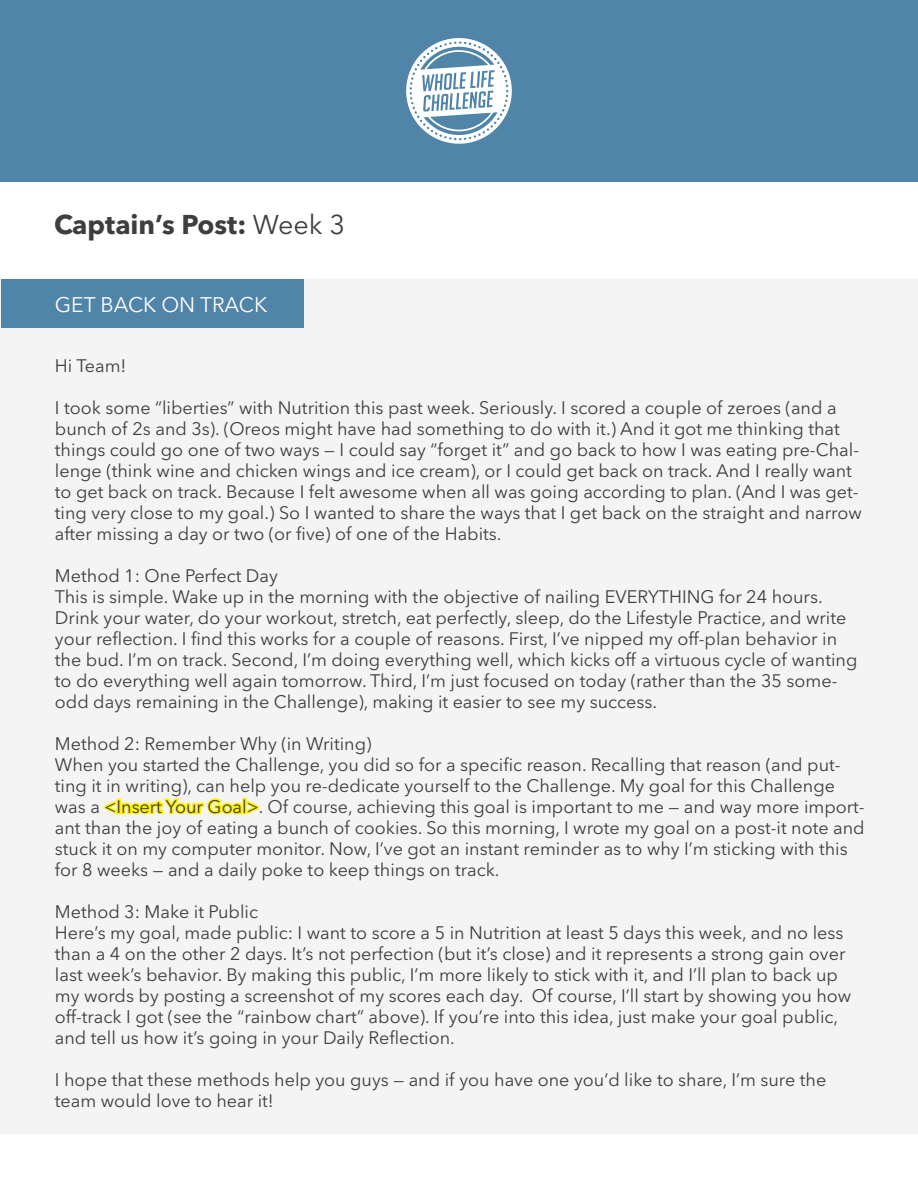
<style>
.page{position:relative;width:918px;height:1188px;background:#fff}
.page>*{position:absolute;margin:0;border:0;box-sizing:border-box;transform-origin:0 0}
.t1{font:700 27px "Avenir Next LT Pro";color:#3e3e3e}
.t2{font:21px "Avenir Next LT Pro";color:#fff}
.t3{font:18px/21px "Avenir Next LT Pro";color:#3e3e3e}
.s1{font-weight:400}
</style>
<div class="page">
<div style="left:0;top:0;width:918px;height:182px;background:#5084a9"></div>
<svg style="left:406px;top:38px;width:106px;height:106px"></svg>
<div style="left:1px;top:279px;width:917px;height:855px;background:#f4f4f4"></div>
<div style="left:1px;top:279px;width:302px;height:49px;background:#5084a9"></div>
<svg style="left:104px;top:797px;width:156px;height:18px"></svg>
<p class="t1" style="left:54px;top:208px;width:293px">Captain’s Post: <span class="s1">Week 3</span></p>
<p class="t2" style="left:55px;top:293px;width:214px">GET BACK ON TRACK</p>
<p class="t3" style="left:55px;top:355px;width:73px">Hi Team!</p>
<p class="t3" style="left:55px;top:397px;width:808px">I took some “liberties” with Nutrition this past week. Seriously. I scored a couple of zeroes (and a bunch of 2s and 3s). (Oreos might have had something to do with it.) And it got me thinking that things could go one of two ways — I could say “forget it” and go back to how I was eating pre-Chal&shy;lenge (think wine and chicken wings and ice cream), or I could get back on track. And I really want to get back on track. Because I felt awesome when all was going according to plan. (And I was get&shy;ting very close to my goal.) So I wanted to share the ways that I get back on the straight and narrow after missing a day or two (or five) of one of the Habits.</p>
<p class="t3" style="left:55px;top:565px;width:225px">Method 1: One Perfect Day</p>
<p class="t3" style="left:55px;top:586px;width:804px">This is simple. Wake up in the morning with the objective of nailing EVERYTHING for 24 hours.<br>Drink your water, do your workout, stretch, eat perfectly, sleep, do the Lifestyle Practice, and write your reflection. I find this works for a couple of reasons. First, I’ve nipped my off-plan behavior in the bud. I’m on track. Second, I’m doing everything well, which kicks off a virtuous cycle of wanting to do everything well again tomorrow. Third, I’m just focused on today (rather than the 35 some&shy;odd days remaining in the Challenge), making it easier to see my success.</p>
<p class="t3" style="left:55px;top:733px;width:318px">Method 2: Remember Why (in Writing)</p>
<p class="t3" style="left:55px;top:754px;width:811px">When you started the Challenge, you did so for a specific reason. Recalling that reason (and put&shy;ting it in writing), can help you re-dedicate yourself to the Challenge. My goal for this Challenge was a &lt;Insert Your Goal&gt;. Of course, achieving this goal is important to me — and way more import&shy;ant than the joy of eating a bunch of cookies. So this morning, I wrote my goal on a post-it note and stuck it on my computer monitor. Now, I’ve got an instant reminder as to why I’m sticking with this for 8 weeks — and a daily poke to keep things on track.</p>
<p class="t3" style="left:55px;top:901px;width:205px">Method 3: Make it Public</p>
<p class="t3" style="left:55px;top:922px;width:798px">Here’s my goal, made public: I want to score a 5 in Nutrition at least 5 days this week, and no less than a 4 on the other 2 days. It’s not perfection (but it’s close) and it represents a strong gain over last week’s behavior. By making this public, I’m more likely to stick with it, and I’ll plan to back up my words by posting a screenshot of my scores each day. Of course, I’ll start by showing you how off-track I got (see the “rainbow chart” above). If you’re into this idea, just make your goal public, and tell us how it’s going in your Daily Reflection.</p>
<p class="t3" style="left:55px;top:1069px;width:773px">I hope that these methods help you guys — and if you have one you’d like to share, I’m sure the team would love to hear it!</p>
</div>
